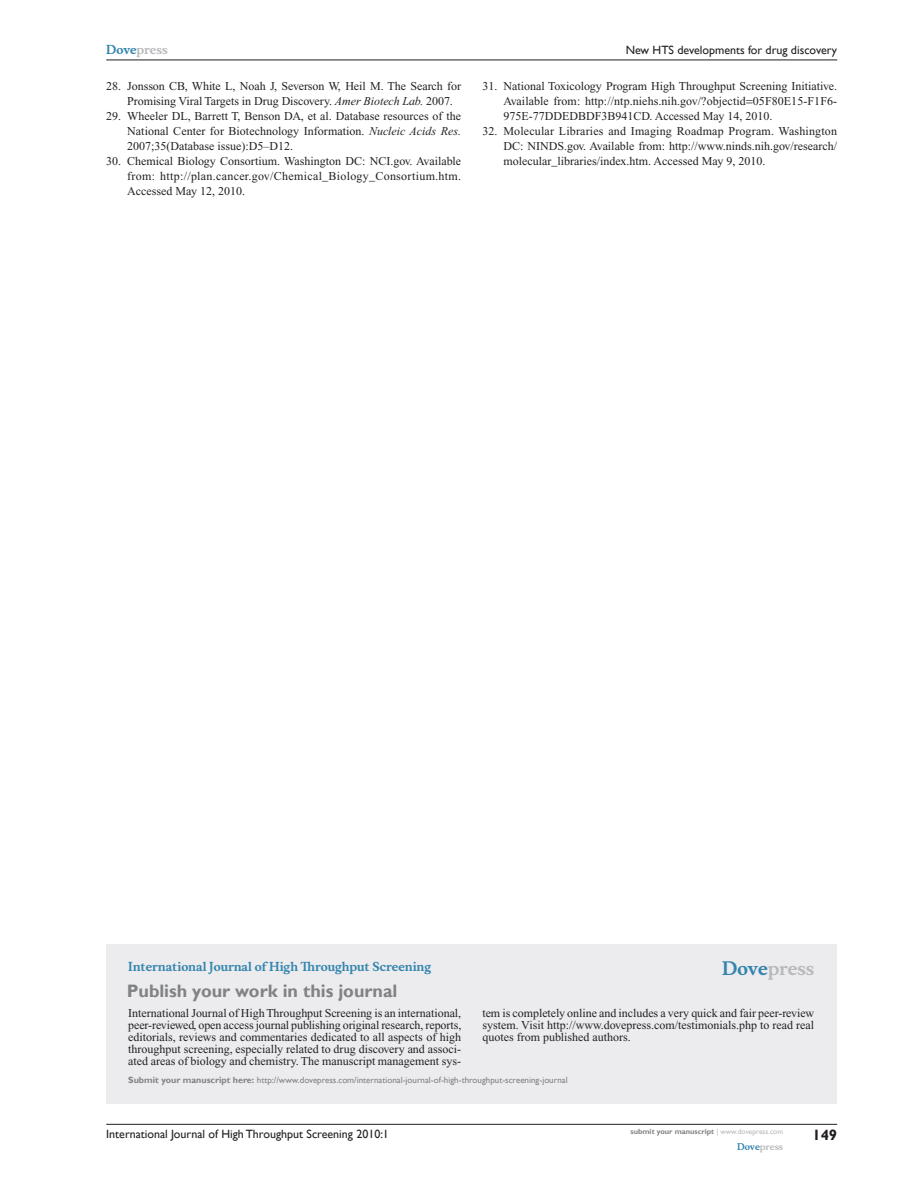
<style>
.page{position:relative;width:918px;height:1188px;background:#fff}
.page>*{position:absolute;margin:0;border:0;box-sizing:border-box;transform-origin:0 0}
.t1{font:700 18px "Gill Sans";color:#808285}
.t2{font:700 18px "Musee";color:#b8b9bc}
.t3{font:700 15px "Gill Sans";color:#231f20}
.t4{font:12px/15px "Times New Roman";color:#231f20;text-align:justify}
.t5{font:12px "Gill Sans";color:#231f20}
.t6{font:700 12px "Musee";color:#3485ae}
.t7{font:700 12px "Musee";color:#b8b9bc}
.t8{font:9px "Gill Sans";color:#808285}
.t9{font:700 9px "Musee";color:#b8b9bc}
.t10{font:700 7.5px "Gill Sans";color:#808285}
.s1{color:#3485ae}
.s2{font-style:italic}
.s3{font-weight:700}
.s4{font-weight:400;color:#b8b9bc}
</style>
<div class="page">
<div style="left:106px;top:944px;width:731px;height:159px;background:#ececee"></div>
<hr style="left:106px;top:1124px;width:731px;height:1px;background:#231f20">
<hr style="left:106px;top:60px;width:731px;height:1px;background:#231f20">
<p class="t7" style="left:106px;top:43px;width:63px"><span class="s1">Dove</span>press</p>
<p class="t4" style="left:127px;top:79px;width:335px;text-indent:-21px">28. Jonsson CB, White L, Noah J, Severson W, Heil M. The Search for<br>Promising Viral Targets in Drug Discovery. <span class="s2">Amer Biotech Lab.</span> 2007.</p>
<p class="t4" style="left:127px;top:109px;width:335px;text-indent:-21px">29. Wheeler DL, Barrett T, Benson DA, et al. Database resources of the National Center for Biotechnology Information. <span class="s2">Nucleic Acids Res.<br></span>2007;35(Database issue):D5–D12.</p>
<p class="t4" style="left:127px;top:154px;width:335px;text-indent:-21px">30. Chemical Biology Consortium. Washington DC: NCI.gov. Available from: http://plan.cancer.gov/Chemical_Biology_Consortium.htm.<br>Accessed May 12, 2010.</p>
<p class="t5" style="left:626px;top:43px;width:213px">New HTS developments for drug discovery</p>
<p class="t4" style="left:503px;top:79px;width:335px;text-indent:-21px">31. National Toxicology Program High Throughput Screening Initiative.<br>Available from: http://ntp.niehs.nih.gov/?objectid 05F80E15-F1F6- 975E-77DDEDBDF3B941CD. Accessed May 14, 2010.</p>
<p class="t4" style="left:503px;top:124px;width:335px;text-indent:-21px">32. Molecular Libraries and Imaging Roadmap Program. Washington DC: NINDS.gov. Available from: http://www.ninds.nih.gov/research/ molecular_libraries/index.htm. Accessed May 9, 2010.</p>
<p class="t6" style="left:128px;top:959px;width:304px">International Journal of High Throughput Screening</p>
<h1 class="t1" style="left:127px;top:980px;width:272px">Publish your work in this journal</h1>
<h1 class="t2" style="left:722px;top:958px;width:94px"><span class="s1">Dove</span>press</h1>
<p class="t4" style="left:128px;top:1007px;width:335px;line-height:12px">International Journal of High Throughput Screening is an international, peer-reviewed, open access journal publishing original research, reports, editorials, reviews and commentaries dedicated to all aspects of high throughput screening, especially related to drug discovery and associ&shy;ated areas of biology and chemistry. The manuscript management sys-</p>
<p class="t4" style="left:482px;top:1007px;width:333px;line-height:12px">tem is completely online and includes a very quick and fair peer-review system. Visit http://www.dovepress.com/testimonials.php to read real quotes from published authors.</p>
<p class="t8" style="left:128px;top:1075px;width:441px"><span class="s3">Submit your manuscript here:</span> http://www.dovepress.com/international-journal-of-high-throughput-screening-journal</p>
<p class="t5" style="left:106px;top:1127px;width:284px">International Journal of High Throughput Screening 2010:1</p>
<p class="t10" style="left:631px;top:1127px;width:154px">submit your manuscript <span class="s4">| www.dovepress.com</span></p>
<p class="t9" style="left:737px;top:1141px;width:48px"><span class="s1">Dove</span>press</p>
<p class="t3" style="left:812px;top:1126px;width:26px">149</p>
</div>
